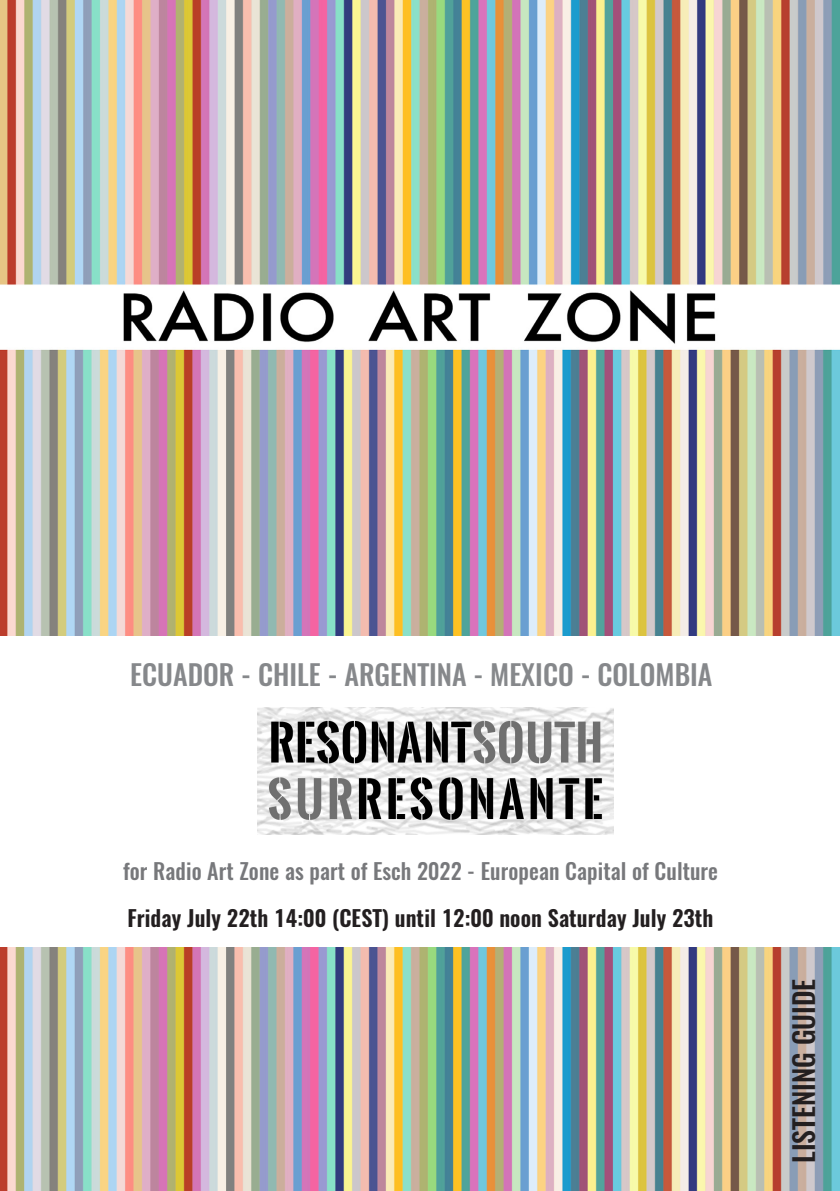
<style>
.page{position:relative;width:840px;height:1191px;background:#fff}
.page>*{position:absolute;margin:0;border:0;box-sizing:border-box;transform-origin:0 0}
.t1{font:500 28px "Oswald";color:#86888b}
.t2{font:500 28px "Oswald";color:#231f20}
.t3{font:500 22px "Oswald";letter-spacing:.005em;color:#77787b}
.t4{font:600 22px "Oswald";letter-spacing:.005em;color:#231f20}
</style>
<div class="page">
<img style="left:0;top:948px;width:839px;height:243px">
<img style="left:257px;top:708px;width:356px;height:126px">
<img style="left:0;top:0;width:839px;height:635px">
<p class="t1" style="left:130px;top:654px;width:583px">ECUADOR - CHILE - ARGENTINA - MEXICO - COLOMBIA</p>
<p class="t3" style="left:123px;top:856px;width:596px">for Radio Art Zone as part of Esch 2022 - European Capital of Culture</p>
<p class="t4" style="left:127px;top:902px;width:587px">Friday July 22th 14:00 (CEST) until 12:00 noon Saturday July 23th</p>
<p class="t2" style="left:783px;top:1162px;width:185px;rotate:-90deg">LISTENING GUIDE</p>
</div>
